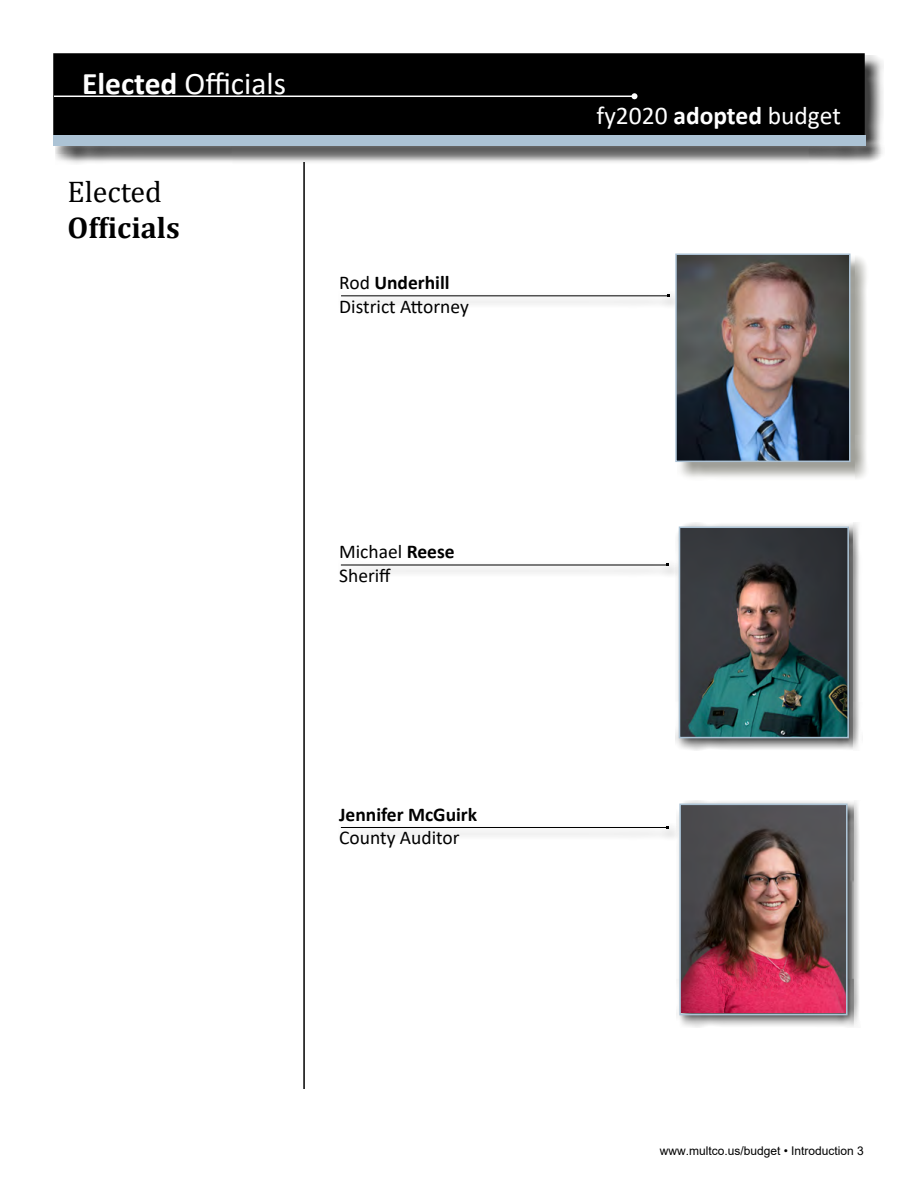
<style>
.page{position:relative;width:918px;height:1188px;background:#fff}
.page>*{position:absolute;margin:0;border:0;box-sizing:border-box;transform-origin:0 0}
.t1{font:31.5px "Calibri";color:#fff}
.t2{font:700 30px "Cambria";color:#000}
.t3{font:30px "Cambria";color:#000}
.t4{font:25.5px "Calibri";color:#fff}
.t5{font:19.5px/23.4px "Calibri";color:#000}
.t6{font:700 19.5px "Calibri";color:#000}
.t7{font:12px "Arial";color:#000}
.s1{font-weight:700}
</style>
<div class="page">
<hr style="left:303px;top:162px;width:2px;height:927px;background:#000">
<div style="left:54px;top:54px;width:810px;height:80px;background:#000"></div>
<div style="left:53px;top:53px;width:812px;height:82px;border:2px solid #000"></div>
<hr style="left:54px;top:96px;width:580px;height:1px;background:#fff">
<svg style="left:632px;top:93px;width:6px;height:6px"></svg>
<div style="left:55px;top:137px;width:829px;height:28px;background:#000;opacity:.75"></div>
<div style="left:53px;top:135px;width:812px;height:10px;background:#acc3d5"></div>
<div style="left:339px;top:291px;width:343px;height:19px;background:#000;opacity:.75"></div>
<hr style="left:341px;top:295px;width:327px;height:1px;background:#000">
<div style="left:338px;top:560px;width:344px;height:19px;background:#000;opacity:.75"></div>
<hr style="left:341px;top:565px;width:327px;height:1px;background:#000">
<div style="left:338px;top:823px;width:344px;height:19px;background:#f8f8f8"></div>
<hr style="left:341px;top:827px;width:327px;height:1px;background:#000">
<div style="left:675px;top:523px;width:187px;height:228px;background:#000;opacity:.75"></div>
<img style="left:682px;top:529px;width:164px;height:206px">
<div style="left:679px;top:526px;width:170px;height:212px;border:2px solid #acc3d5"></div>
<div style="left:676px;top:800px;width:185px;height:228px;background:#000;opacity:.75"></div>
<img style="left:682px;top:807px;width:163px;height:205px">
<div style="left:679px;top:804px;width:169px;height:211px;border:2px solid #acc3d5"></div>
<div style="left:677px;top:255px;width:192px;height:226px;background:#808077;opacity:.75"></div>
<img style="left:678px;top:257px;width:169px;height:202px">
<div style="left:675px;top:254px;width:175px;height:208px;border:2px solid #acc2d5"></div>
<h1 class="t1" style="left:82px;top:61px;width:206px"><span class="s1">Elected</span> Officials</h1>
<h2 class="t3" style="left:68px;top:174px;width:96px">Elected</h2>
<h2 class="t2" style="left:68px;top:206px;width:114px">Officials</h2>
<p class="t5" style="left:339px;top:270px;width:131px">Rod <span class="s1">Underhill<br></span>District Attorney</p>
<p class="t5" style="left:339px;top:540px;width:117px">Michael <span class="s1">Reese<br></span>Sheriff</p>
<p class="t6" style="left:339px;top:801px;width:140px">Jennifer McGuirk</p>
<p class="t5" style="left:339px;top:826px;width:122px">County Auditor</p>
<h3 class="t4" style="left:597px;top:98px;width:246px">fy2020 <span class="s1">adopted</span> budget</h3>
<p class="t7" style="left:660px;top:1143px;width:206px">www.multco.us/budget • Introduction 3</p>
</div>
